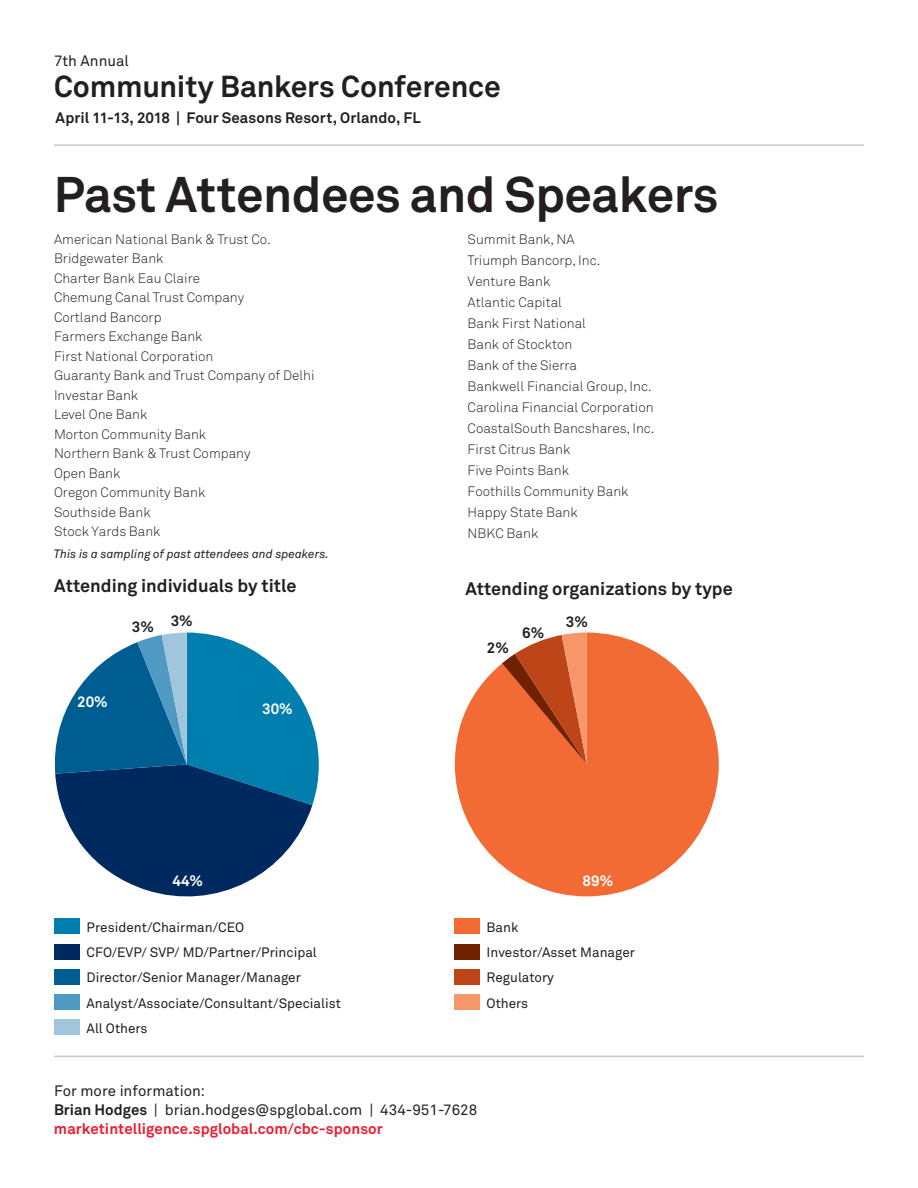
<style>
.page{position:relative;width:918px;height:1188px;background:#fff}
.page>*{position:absolute;margin:0;border:0;box-sizing:border-box;transform-origin:0 0}
.B_Heading_Level_1_33{font:700 49.5px "Akkurat Pro";letter-spacing:-.01em;color:#231f20}
.t1{font:700 30px "Akkurat Pro";letter-spacing:-.005em;color:#231f20}
.t2{font:700 18px "Akkurat Pro";color:#231f20}
.t3{font:15px/18.9px "Akkurat Pro";color:#231f20}
.t4{font:700 15px "Akkurat Pro";letter-spacing:.005em;color:#231f20}
.t5{font:700 15px "Akkurat Pro";color:#fff}
.D_Subheading_Level_2{font:300 13.5px/19.5px "Akkurat Pro";color:#231f20}
.t6{font:13.5px/25.2px "Akkurat Pro";color:#231f20}
.t7{font:italic 12px "Akkurat Pro";color:#231f20}
.s1{font-weight:700}
.s2{font-weight:700;color:#ee1b2d}
</style>
<div class="page">
<hr style="left:54px;top:1056px;width:810px;height:1px;background:#c8c9c9">
<hr style="left:54px;top:144px;width:810px;height:2px;background:#c8c9c9">
<svg style="left:54px;top:633px;width:265px;height:264px"></svg>
<div style="left:54px;top:919px;width:25px;height:15px;background:#007faf"></div>
<div style="left:54px;top:944px;width:25px;height:15px;background:#00295f"></div>
<div style="left:54px;top:969px;width:25px;height:15px;background:#005d92"></div>
<div style="left:54px;top:994px;width:25px;height:15px;background:#4e9ac2"></div>
<div style="left:54px;top:1019px;width:25px;height:15px;background:#a1c5dd"></div>
<svg style="left:455px;top:633px;width:264px;height:263px;fill:#f26a34"></svg>
<svg style="left:502px;top:633px;width:85px;height:131px;background:#d76a3e"></svg>
<div style="left:454px;top:919px;width:25px;height:15px;background:#f26a34"></div>
<div style="left:454px;top:944px;width:25px;height:15px;background:#712100"></div>
<div style="left:454px;top:969px;width:25px;height:15px;background:#bd4517"></div>
<div style="left:454px;top:994px;width:25px;height:15px;background:#f79668"></div>
<p class="t3" style="left:54px;top:51px;width:76px">7th Annual</p>
<h2 class="t1" style="left:54px;top:68px;width:448px">Community Bankers Conference</h2>
<p class="t4" style="left:56px;top:108px;width:367px">April 11-13, 2018 | Four Seasons Resort, Orlando, FL</p>
<p class="B_Heading_Level_1_33" style="left:54px;top:164px;width:666px">Past Attendees and Speakers</p>
<p class="D_Subheading_Level_2" style="left:54px;top:229px;width:262px">American National Bank &amp; Trust Co.<br>Bridgewater Bank<br>Charter Bank Eau Claire<br>Chemung Canal Trust Company<br>Cortland Bancorp<br>Farmers Exchange Bank<br>First National Corporation<br>Guaranty Bank and Trust Company of Delhi<br>Investar Bank<br>Level One Bank<br>Morton Community Bank<br>Northern Bank &amp; Trust Company<br>Open Bank<br>Oregon Community Bank<br>Southside Bank<br>Stock Yards Bank</p>
<p class="D_Subheading_Level_2" style="left:468px;top:228px;width:188px;line-height:21px">Summit Bank, NA<br>Triumph Bancorp, Inc.<br>Venture Bank<br>Atlantic Capital<br>Bank First National<br>Bank of Stockton<br>Bank of the Sierra<br>Bankwell Financial Group, Inc.<br>Carolina Financial Corporation<br>CoastalSouth Bancshares, Inc.<br>First Citrus Bank<br>Five Points Bank<br>Foothills Community Bank<br>Happy State Bank<br>NBKC Bank</p>
<p class="t7" style="left:54px;top:547px;width:277px">This is a sampling of past attendees and speakers.</p>
<h3 class="t2" style="left:54px;top:575px;width:244px">Attending individuals by title</h3>
<h3 class="t2" style="left:465px;top:577px;width:269px">Attending organizations by type</h3>
<p class="t4" style="left:132px;top:614px;width:62px">3% 3%</p>
<p class="t5" style="left:77px;top:693px;width:32px">20%</p>
<p class="t5" style="left:262px;top:700px;width:32px">30%</p>
<p class="t4" style="left:487px;top:638px;width:24px">2%</p>
<p class="t4" style="left:522px;top:623px;width:24px">6%</p>
<p class="t4" style="left:566px;top:613px;width:24px">3%</p>
<p class="t5" style="left:173px;top:871px;width:32px">44%</p>
<p class="t6" style="left:87px;top:915px;width:256px">President/Chairman/CEO<br>CFO/EVP/ SVP/ MD/Partner/Principal<br>Director/Senior Manager/Manager<br>Analyst/Associate/Consultant/Specialist<br>All Others</p>
<p class="t5" style="left:583px;top:872px;width:32px">89%</p>
<p class="t6" style="left:487px;top:915px;width:150px">Bank<br>Investor/Asset Manager<br>Regulatory<br>Others</p>
<p class="t3" style="left:54px;top:1081px;width:425px">For more information:<br><span class="s1">Brian Hodges</span> | brian.hodges@spglobal.com | 434-951-7628 <span class="s2">marketintelligence.spglobal.com/cbc-sponsor</span></p>
</div>
